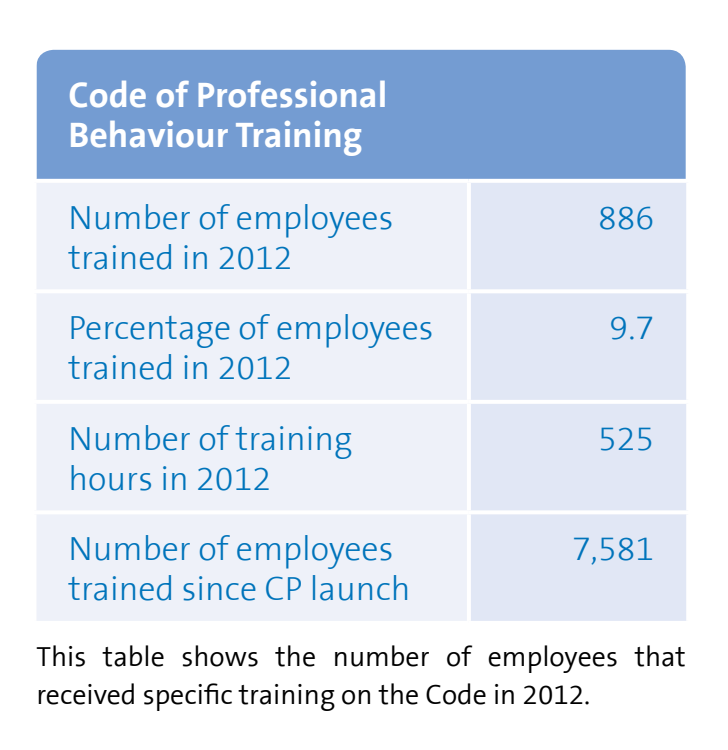
<style>
.page{position:relative;width:728px;height:750px;background:#fff}
.page>*{position:absolute;margin:0;border:0;box-sizing:border-box;transform-origin:0 0}
.t1{font:700 36px/40px "The Sans B7";color:#fff}
.t2{font:300 34px/40px "The Sans B3";color:#0074bb}
.t3{font:300 28px/38px "The Sans B4";color:#000}
</style>
<div class="page">
<div style="left:36px;top:50px;width:649px;height:129px;background:#749cd2"></div>
<div style="left:37px;top:183px;width:429px;height:438px;background:#eef1f9"></div>
<div style="left:471px;top:183px;width:215px;height:438px;background:#e1e7f5"></div>
<svg style="left:466px;top:183px;width:1px;height:106px"></svg>
<hr style="left:32px;top:289px;width:436px;height:4px;background:#fff">
<hr style="left:468px;top:289px;width:222px;height:4px;background:#fff">
<svg style="left:466px;top:293px;width:1px;height:107px"></svg>
<hr style="left:32px;top:400px;width:436px;height:4px;background:#fff">
<hr style="left:468px;top:400px;width:222px;height:4px;background:#fff">
<svg style="left:466px;top:404px;width:1px;height:106px"></svg>
<hr style="left:32px;top:510px;width:436px;height:4px;background:#fff">
<hr style="left:468px;top:510px;width:222px;height:4px;background:#fff">
<svg style="left:466px;top:514px;width:1px;height:107px"></svg>
<p class="t1" style="left:68px;top:76px;width:320px">Code of Professional<br>Behaviour Training</p>
<p class="t2" style="left:68px;top:199px;width:326px">Number of employees trained in 2012</p>
<p class="t2" style="left:597px;top:199px;width:58px">886</p>
<p class="t2" style="left:68px;top:309px;width:366px">Percentage of employees trained in 2012</p>
<p class="t2" style="left:609px;top:309px;width:46px">9.7</p>
<p class="t2" style="left:68px;top:420px;width:285px">Number of training hours in 2012</p>
<p class="t2" style="left:597px;top:420px;width:58px">525</p>
<p class="t2" style="left:68px;top:530px;width:343px">Number of employees trained since CP launch</p>
<p class="t2" style="left:572px;top:530px;width:83px">7,581</p>
<p class="t3" style="left:36px;top:639px;width:650px">This table shows the number of employees that received specific training on the Code in 2012.</p>
</div>
